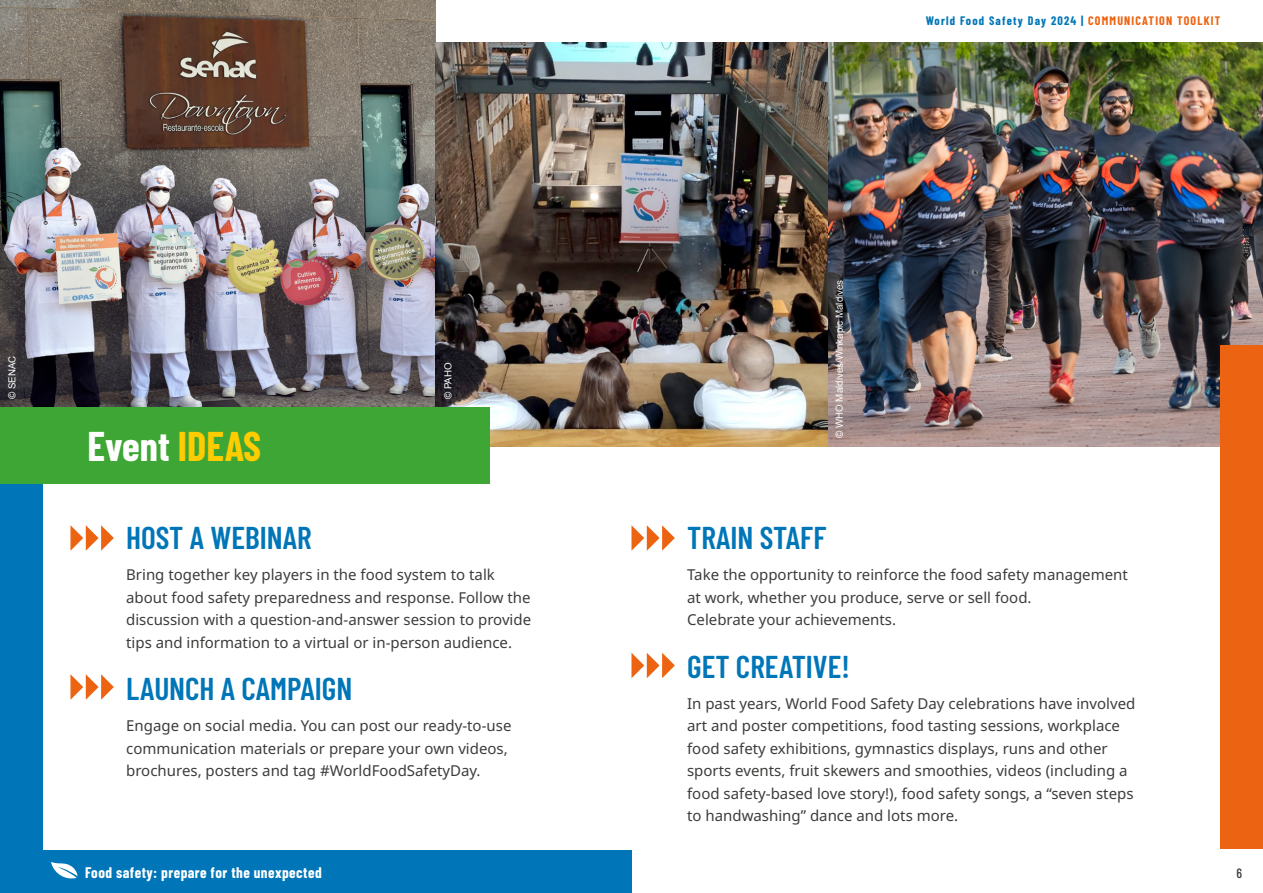
<style>
.page{position:relative;width:1263px;height:893px;background:#fff}
.page>*{position:absolute;margin:0;border:0;box-sizing:border-box;transform-origin:0 0}
.t1{font:700 40.5px "Barlow Condensed";color:#fff}
.t2{font:600 31.5px "Barlow Condensed";color:#0076b8}
.t3{font:15px/22.5px "Noto Sans";color:#3c3c3b}
.t4{font:700 15px "Barlow Condensed";letter-spacing:.03em;color:#fff}
.t5{font:500 13.5px "Barlow Condensed";color:#3c3c3b}
.t6{font:700 12px "Barlow Condensed";letter-spacing:.1em;color:#0076b8}
.t7{font:9.75px "Arial";color:#fff}
.s1{color:#fc0}
.s2{color:#ec6411}
</style>
<div class="page">
<img style="left:436px;top:43px;width:827px;height:403px">
<img style="left:0;top:0;width:436px;height:408px">
<div style="left:0;top:850px;width:631px;height:43px;background:#0076b8"></div>
<div style="left:0;top:408px;width:43px;height:485px;background:#0076b8"></div>
<div style="left:1220px;top:345px;width:43px;height:504px;background:#ec6411"></div>
<svg style="left:70px;top:525px;width:44px;height:26px"></svg>
<svg style="left:631px;top:525px;width:44px;height:26px"></svg>
<svg style="left:70px;top:674px;width:44px;height:26px"></svg>
<svg style="left:631px;top:653px;width:44px;height:25px"></svg>
<div style="left:0;top:408px;width:489px;height:76px;background:#3ea635"></div>
<svg style="left:51px;top:862px;width:27px;height:17px"></svg>
<p class="t7" style="left:6px;top:399px;width:45px;rotate:-90deg">© SENAC</p>
<p class="t7" style="left:442px;top:399px;width:38px;rotate:-90deg">© PAHO</p>
<h1 class="t1" style="left:87px;top:417px;width:175px">Event <span class="s1">IDEAS</span></h1>
<h2 class="t2" style="left:126px;top:515px;width:187px">HOST A WEBINAR</h2>
<p class="t3" style="left:126px;top:564px;width:406px">Bring together key players in the food system to talk about food safety preparedness and response. Follow the discussion with a question-and-answer session to provide tips and information to a virtual or in-person audience.</p>
<h2 class="t2" style="left:126px;top:666px;width:228px">LAUNCH A CAMPAIGN</h2>
<p class="t3" style="left:126px;top:715px;width:387px">Engage on social media. You can post our ready-to-use communication materials or prepare your own videos, brochures, posters and tag #WorldFoodSafetyDay.</p>
<p class="t4" style="left:85px;top:862px;width:238px">Food safety: prepare for the unexpected</p>
<p class="t6" style="left:926px;top:12px;width:296px">World Food Safety Day 2024 | <span class="s2">COMMUNICATION TOOLKIT</span></p>
<p class="t7" style="left:833px;top:438px;width:160px;rotate:-90deg">© WHO Maldives/Winkapic Maldives</p>
<h2 class="t2" style="left:687px;top:515px;width:141px">TRAIN STAFF</h2>
<p class="t3" style="left:687px;top:564px;width:442px">Take the opportunity to reinforce the food safety management at work, whether you produce, serve or sell food.<br>Celebrate your achievements.</p>
<h2 class="t2" style="left:687px;top:644px;width:164px">GET CREATIVE!</h2>
<p class="t3" style="left:687px;top:692px;width:450px">In past years, World Food Safety Day celebrations have involved art and poster competitions, food tasting sessions, workplace food safety exhibitions, gymnastics displays, runs and other sports events, fruit skewers and smoothies, videos (including a food safety-based love story!), food safety songs, a “seven steps to handwashing” dance and lots more.</p>
<p class="t5" style="left:1236px;top:863px;width:7px">6</p>
</div>
